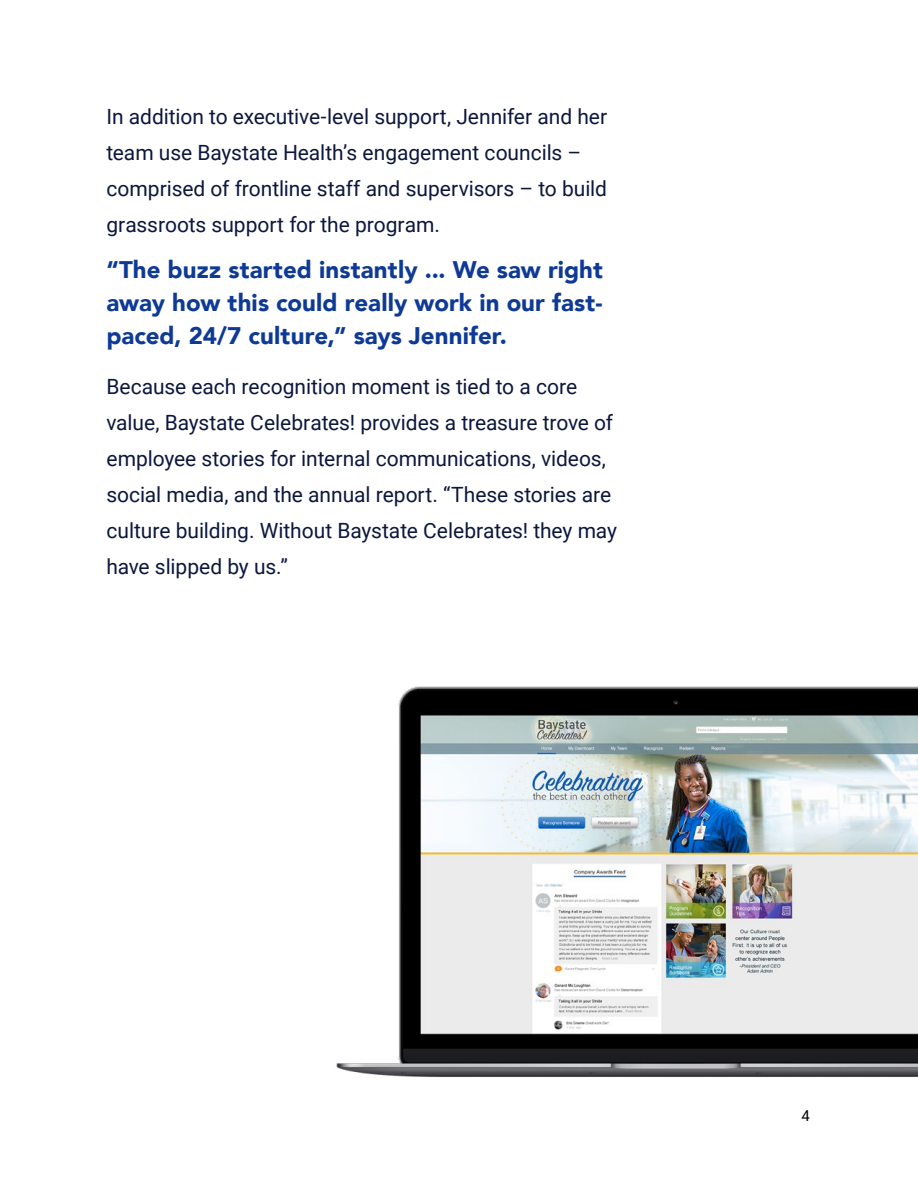
<style>
.page{position:relative;width:918px;height:1188px;background:#fff}
.page>*{position:absolute;margin:0;border:0;box-sizing:border-box;transform-origin:0 0}
.t1{font:900 24px/33px "Avenir LT Com";letter-spacing:.005em;color:#0e3a96;text-align:justify}
.t2{font:21px/36px "Roboto";letter-spacing:-.005em;color:#0d173d}
.t3{font:15px "Roboto";color:#000}
</style>
<div class="page">
<img style="left:336px;top:686px;width:582px;height:391px">
<p class="t2" style="left:106px;top:98px;width:502px">In addition to executive-level support, Jennifer and her team use Baystate Health’s engagement councils – comprised of frontline staff and supervisors – to build grassroots support for the program.</p>
<p class="t1" style="left:106px;top:253px;width:498px">“The buzz started instantly ... We saw right away how this could really work in our fast&shy;paced, 24/7 culture,” says Jennifer.</p>
<p class="t2" style="left:106px;top:368px;width:512px">Because each recognition moment is tied to a core value, Baystate Celebrates! provides a treasure trove of employee stories for internal communications, videos, social media, and the annual report. “These stories are culture building. Without Baystate Celebrates! they may have slipped by us.”</p>
<p class="t3" style="left:802px;top:1105px;width:10px">4</p>
</div>
